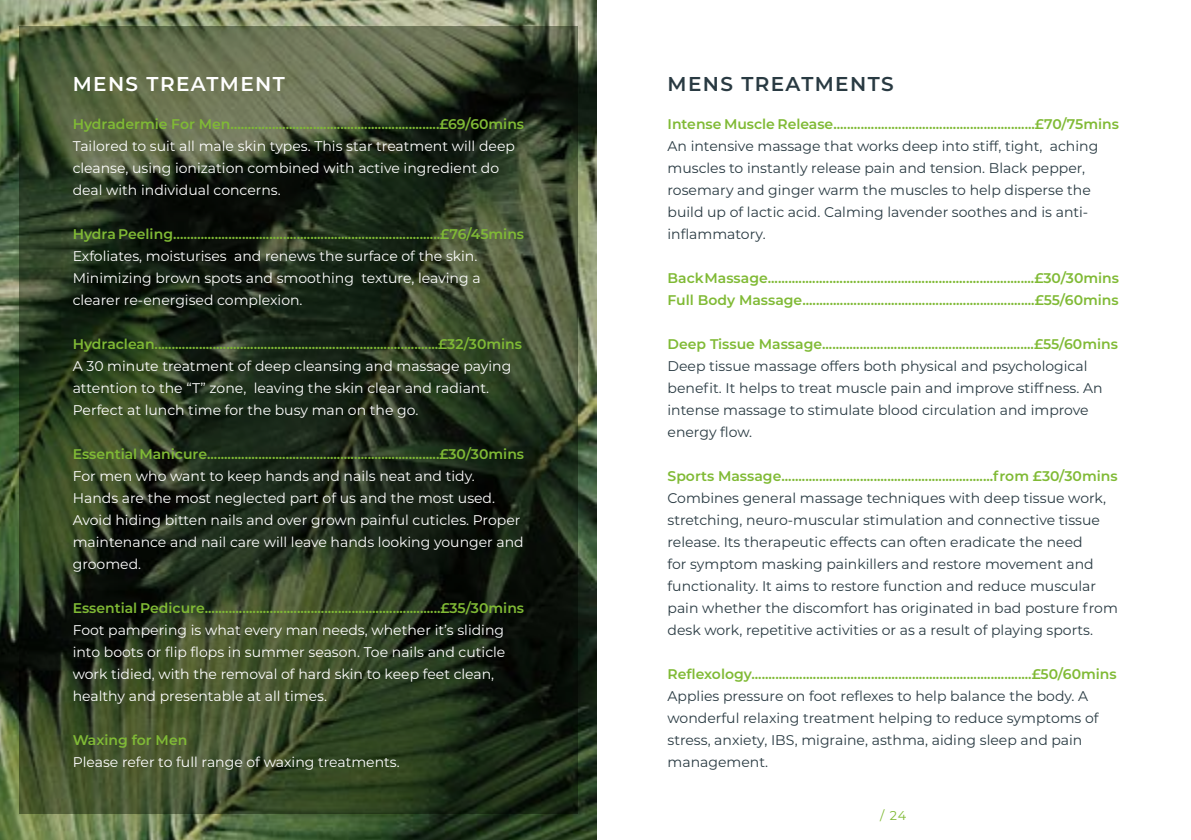
<style>
.page{position:relative;width:1191px;height:840px;background:#fff}
.page>*{position:absolute;margin:0;border:0;box-sizing:border-box;transform-origin:0 0}
.t1{font:600 20px "Montserrat";letter-spacing:.07em;color:#293a42}
.t2{font:600 20px "Montserrat";letter-spacing:.07em;color:#fff}
.t3{font:600 14px/22px "Montserrat";color:#80ba35}
.t4{font:14px/22px "Montserrat";color:#293a42}
.t5{font:14px/22px "Montserrat";color:#fff}
.t6{font:600 14px "Montserrat";color:#80ba36}
.t7{font:12.8px "Montserrat";color:#80ba35}
</style>
<div class="page">
<img style="left:0;top:0;width:596px;height:839px">
<svg style="left:19px;top:26px;width:559px;height:787px;background:#2d3a23"></svg>
<h1 class="t2" style="left:73px;top:70px;width:214px">MENS TREATMENT</h1>
<h1 class="t1" style="left:667px;top:70px;width:227px">MENS TREATMENTS</h1>
<p class="t3" style="left:73px;top:112px;width:453px">Hydradermie For Men………….................................................£69/60mins</p>
<p class="t5" style="left:73px;top:134px;width:444px">Tailored to suit all male skin types. This star treatment will deep cleanse, using ionization combined with active ingredient do deal with individual concerns.</p>
<p class="t3" style="left:73px;top:222px;width:453px">Hydra Peeling…………..................................................................£76/45mins</p>
<p class="t5" style="left:73px;top:244px;width:409px">Exfoliates, moisturises and renews the surface of the skin.<br>Minimizing brown spots and smoothing texture, leaving a clearer re-energised complexion.</p>
<p class="t3" style="left:73px;top:332px;width:451px">Hydraclean...................................................................................£32/30mins</p>
<p class="t5" style="left:73px;top:354px;width:440px">A 30 minute treatment of deep cleansing and massage paying attention to the “T” zone, leaving the skin clear and radiant.<br>Perfect at lunch time for the busy man on the go.</p>
<p class="t3" style="left:73px;top:442px;width:453px">Essential Manicure....................................................................£30/30mins</p>
<p class="t5" style="left:73px;top:464px;width:452px">For men who want to keep hands and nails neat and tidy.<br>Hands are the most neglected part of us and the most used.<br>Avoid hiding bitten nails and over grown painful cuticles. Proper maintenance and nail care will leave hands looking younger and groomed.</p>
<p class="t3" style="left:73px;top:596px;width:453px">Essential Pedicure.....................................................................£35/30mins</p>
<p class="t5" style="left:73px;top:618px;width:434px">Foot pampering is what every man needs, whether it’s sliding into boots or flip flops in summer season. Toe nails and cuticle work tidied, with the removal of hard skin to keep feet clean, healthy and presentable at all times.</p>
<p class="t6" style="left:73px;top:730px;width:116px">Waxing for Men</p>
<p class="t5" style="left:73px;top:750px;width:328px">Please refer to full range of waxing treatments.</p>
<p class="t3" style="left:667px;top:112px;width:453px">Intense Muscle Release...........................................................£70/75mins</p>
<p class="t4" style="left:667px;top:134px;width:432px">An intensive massage that works deep into stiff, tight, aching muscles to instantly release pain and tension. Black pepper, rosemary and ginger warm the muscles to help disperse the build up of lactic acid. Calming lavender soothes and is anti&shy;inflammatory.</p>
<p class="t3" style="left:667px;top:266px;width:453px">Back Massage..............................................................................£30/30mins<br>Full Body Massage....................................................................£55/60mins</p>
<p class="t3" style="left:667px;top:332px;width:452px">Deep Tissue Massage..............................................................£55/60mins</p>
<p class="t4" style="left:667px;top:354px;width:436px">Deep tissue massage offers both physical and psychological benefit. It helps to treat muscle pain and improve stiffness. An intense massage to stimulate blood circulation and improve energy flow.</p>
<p class="t3" style="left:667px;top:464px;width:451px">Sports Massage..............................................................from £30/30mins</p>
<p class="t4" style="left:667px;top:486px;width:452px">Combines general massage techniques with deep tissue work, stretching, neuro-muscular stimulation and connective tissue release. Its therapeutic effects can often eradicate the need<br>for symptom masking painkillers and restore movement and functionality. It aims to restore function and reduce muscular pain whether the discomfort has originated in bad posture from desk work, repetitive activities or as a result of playing sports.</p>
<p class="t3" style="left:667px;top:662px;width:450px">Reflexology..................................................................................£50/60mins</p>
<p class="t4" style="left:667px;top:684px;width:432px">Applies pressure on foot reflexes to help balance the body. A wonderful relaxing treatment helping to reduce symptoms of stress, anxiety, IBS, migraine, asthma, aiding sleep and pain management.</p>
<p class="t7" style="left:880px;top:806px;width:28px">/ 24</p>
</div>
